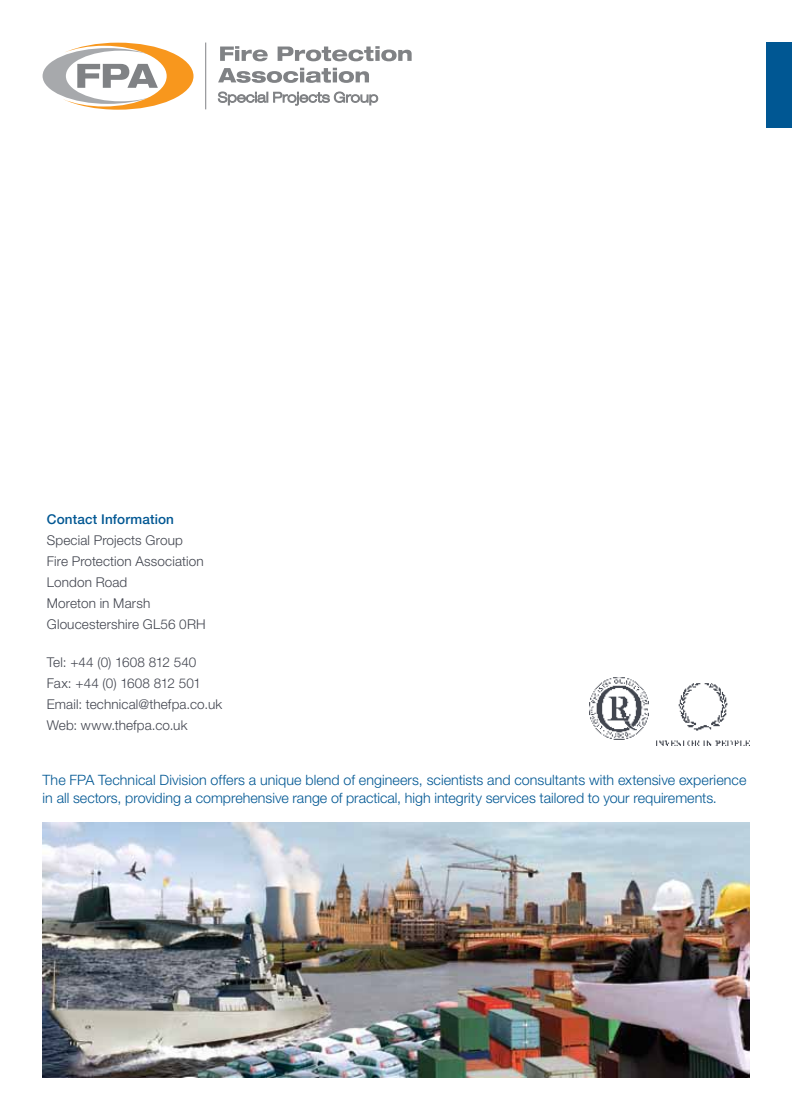
<style>
.page{position:relative;width:794px;height:1119px;background:#fff}
.page>*{position:absolute;margin:0;border:0;box-sizing:border-box;transform-origin:0 0}
.t1{font:300 14.25px/17.2px "Helvetica Neue";color:#005793}
.t2{font:300 13.5px/21px "Helvetica Neue";letter-spacing:.01em;color:#42454f}
.t3{font:500 13.5px "Helvetica Neue";letter-spacing:.01em;color:#005793}
</style>
<div class="page">
<img style="left:43px;top:822px;width:705px;height:255px">
<div style="left:765px;top:43px;width:26px;height:85px;background:#005793"></div>
<svg style="left:218px;top:92px;width:160px;height:13px"></svg>
<hr style="left:205px;top:43px;width:1px;height:66px;background:#808285">
<svg style="left:220px;top:46px;width:47px;height:15px"></svg>
<svg style="left:277px;top:46px;width:134px;height:15px"></svg>
<svg style="left:218px;top:68px;width:151px;height:15px"></svg>
<svg style="left:43px;top:43px;width:150px;height:67px"></svg>
<img style="left:589px;top:677px;width:60px;height:63px">
<img style="left:656px;top:683px;width:92px;height:62px">
<p class="t3" style="left:47px;top:511px;width:129px">Contact Information</p>
<p class="t2" style="left:47px;top:529px;width:160px">Special Projects Group<br>Fire Protection Association<br>London Road<br>Moreton in Marsh<br>Gloucestershire GL56 0RH</p>
<p class="t2" style="left:47px;top:651px;width:177px">Tel: +44 (0) 1608 812 540<br>Fax: +44 (0) 1608 812 501<br>Email: technical@thefpa.co.uk<br>Web: www.thefpa.co.uk</p>
<p class="t1" style="left:43px;top:771px;width:705px">The FPA Technical Division offers a unique blend of engineers, scientists and consultants with extensive experience in all sectors, providing a comprehensive range of practical, high integrity services tailored to your requirements.</p>
</div>
